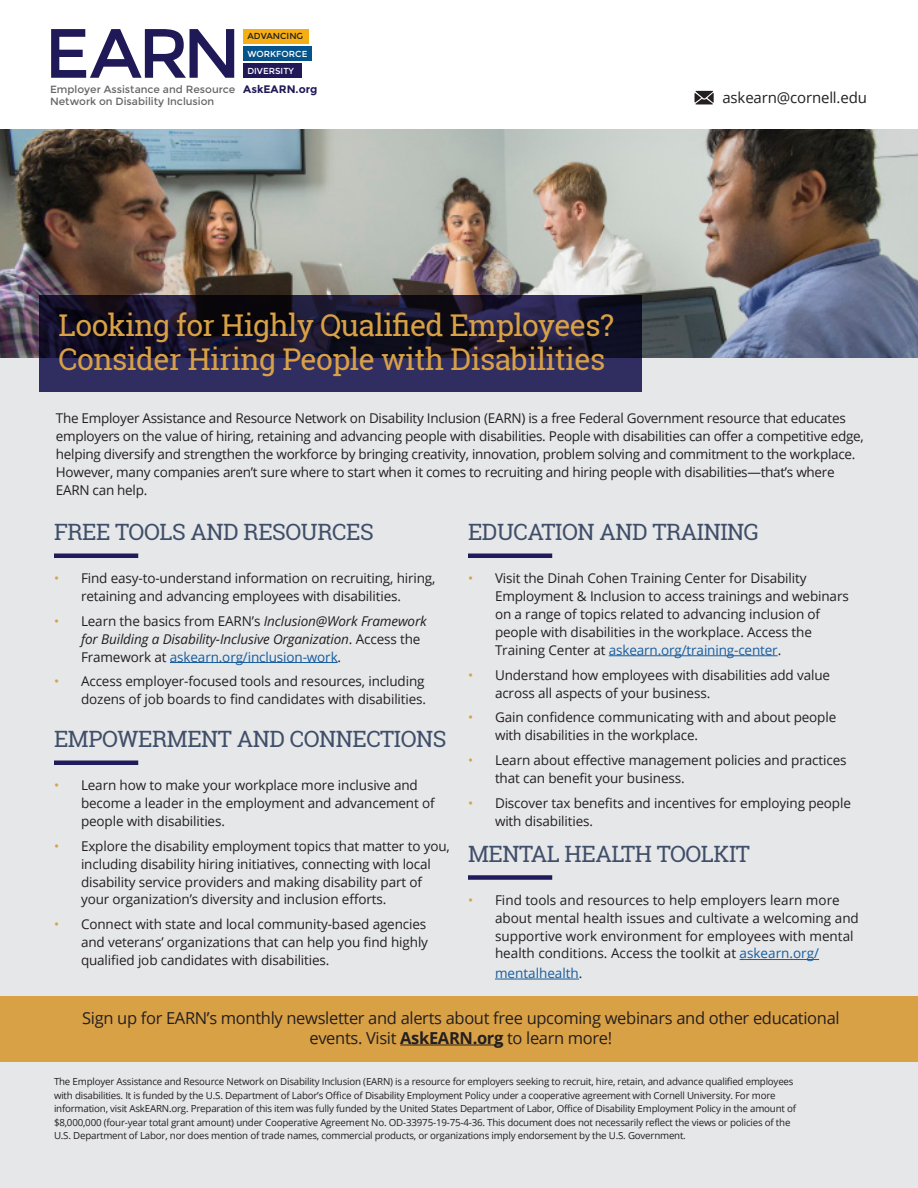
<style>
.page{position:relative;width:918px;height:1188px;background:#fff}
.page>*{position:absolute;margin:0;border:0;box-sizing:border-box;transform-origin:0 0}
.t1{font:30px "Roboto Slab";letter-spacing:-.02em;color:#d9a145}
.Heading_1{font:22.5px "Roboto Slab";letter-spacing:-.02em;color:#404f69}
.t2{font:16.5px/19.5px "Open Sans";letter-spacing:-.02em;color:#231f20;text-align:center}
.t3{font:15px "Open Sans";letter-spacing:-.01em;color:#231f20}
.t4{font:13.5px/18px "Open Sans";letter-spacing:-.01em;color:#231f20}
.t5{font:italic 13.5px/18px "Open Sans";letter-spacing:-.01em;color:#231f20}
.t6{font:13.5px "Open Sans";color:#175d9e}
.t7{font:700 10.95px "Montserrat";color:#1f1958}
.t8{font:10.5px/12.3px "Montserrat";color:#666}
.t9{font:9.75px/13.5px "Open Sans";letter-spacing:-.02em;color:#231f20}
.t10{font:8.7px/17.7px "Montserrat";color:#fff}
.s1{color:#231f20}
.s2{color:#d9a145}
.s3{color:#175d9e}
.s4{font-weight:700}
.s5{font-style:inherit}
.s6{font-style:normal;color:#d9a145}
.s7{font-style:normal}
.s8{font-style:normal;color:#175d9e}
</style>
<div class="page">
<img style="left:0;top:129px;width:918px;height:229px">
<div style="left:0;top:358px;width:918px;height:830px;background:#e6e7e9"></div>
<svg style="left:39px;top:295px;width:603px;height:97px;background:#1f1c3c"></svg>
<div style="left:243px;top:29px;width:66px;height:15px;background:#f5ae15"></div>
<div style="left:243px;top:46px;width:68px;height:15px;background:#05538b"></div>
<div style="left:243px;top:63px;width:59px;height:15px;background:#1f1958"></div>
<svg style="left:51px;top:29px;width:183px;height:49px"></svg>
<hr style="left:170px;top:662px;width:168px;height:1px;background:#175d9e">
<hr style="left:54px;top:554px;width:84px;height:4px;background:#201b5a">
<hr style="left:54px;top:761px;width:84px;height:4px;background:#201b5a">
<hr style="left:609px;top:655px;width:169px;height:1px;background:#175d9e">
<hr style="left:740px;top:959px;width:79px;height:1px;background:#175d9e">
<hr style="left:495px;top:979px;width:84px;height:1px;background:#175d9e">
<hr style="left:468px;top:554px;width:84px;height:4px;background:#201b5a">
<div style="left:468px;top:875px;width:84px;height:5px;background:#201b5a"></div>
<div style="left:0;top:997px;width:918px;height:65px;background:#d9a145"></div>
<hr style="left:400px;top:1045px;width:103px;height:1px;background:#231f20">
<svg style="left:695px;top:91px;width:18px;height:13px"></svg>
<p class="t10" style="left:247px;top:27px;width:61px"><span class="s1">ADVANCING<br></span>WORKFORCE<br>DIVERSITY</p>
<p class="t8" style="left:50px;top:83px;width:187px">Employer Assistance and Resource<br>Network on Disability Inclusion</p>
<p class="t7" style="left:243px;top:82px;width:76px">AskEARN.org</p>
<p class="t3" style="left:722px;top:87px;width:146px">askearn@cornell.edu</p>
<p class="t1" style="left:58px;top:304px;width:557px">Looking for Highly Qualified Employees?</p>
<p class="t1" style="left:58px;top:339px;width:548px">Consider Hiring People with Disabilities</p>
<p class="t4" style="left:56px;top:409px;width:809px">The Employer Assistance and Resource Network on Disability Inclusion (EARN) is a free Federal Government resource that educates employers on the value of hiring, retaining and advancing people with disabilities. People with disabilities can offer a competitive edge, helping diversify and strengthen the workforce by bringing creativity, innovation, problem solving and commitment to the workplace.<br>However, many companies aren’t sure where to start when it comes to recruiting and hiring people with disabilities—that’s where EARN can help.</p>
<p class="Heading_1" style="left:468px;top:516px;width:293px">EDUCATION AND TRAINING</p>
<p class="t4" style="left:495px;top:569px;width:355px;text-indent:-27px"><span class="s2">•</span> Visit the Dinah Cohen Training Center for Disability Employment &amp; Inclusion to access trainings and webinars on a range of topics related to advancing inclusion of people with disabilities in the workplace. Access the Training Center at <span class="s3">askearn.org/training-center</span>.</p>
<p class="t4" style="left:495px;top:665px;width:337px;text-indent:-27px"><span class="s2">•</span> Understand how employees with disabilities add value across all aspects of your business.</p>
<p class="t4" style="left:495px;top:708px;width:343px;text-indent:-27px"><span class="s2">•</span> Gain confidence communicating with and about people with disabilities in the workplace.</p>
<p class="t4" style="left:495px;top:751px;width:353px;text-indent:-27px"><span class="s2">•</span> Learn about effective management policies and practices that can benefit your business.</p>
<p class="t4" style="left:495px;top:794px;width:357px;text-indent:-27px"><span class="s2">•</span> Discover tax benefits and incentives for employing people with disabilities.</p>
<p class="Heading_1" style="left:468px;top:838px;width:284px">MENTAL HEALTH TOOLKIT</p>
<p class="t4" style="left:495px;top:890px;width:365px;text-indent:-27px"><span class="s2">•</span> Find tools and resources to help employers learn more about mental health issues and cultivate a welcoming and supportive work environment for employees with mental health conditions. Access the toolkit at <span class="s3">askearn.org/</span></p>
<p class="t6" style="left:495px;top:964px;width:89px">mentalhealth<span class="s1">.</span></p>
<p class="t2" style="left:82px;top:1008px;width:759px">Sign up for EARN’s monthly newsletter and alerts about free upcoming webinars and other educational events. Visit <span class="s4">AskEARN.org</span> to learn more!</p>
<p class="t9" style="left:54px;top:1075px;width:744px">The Employer Assistance and Resource Network on Disability Inclusion (EARN) is a resource for employers seeking to recruit, hire, retain<span class="s5">,</span> and advance qualified employees with disabilities. It is funded by the U.S. Department of Labor’s Office of Disability Employment Policy under a cooperative agreement with Cornell University. For more information, visit AskEARN.org. Preparation of this item was fully funded by the United States Department of Labor, Office of Disability Employment Policy in the amount of $8,000,000 (four<span class="s5">-</span>year total grant amount) under Cooperative Agreement No. OD-33975-19-75-4-36. This document does not necessarily reflect the views or policies of the U.S. Department of Labor, nor does mention of trade names, commercial products, or organizations imply endorsement by the U.S. Government.</p>
<p class="Heading_1" style="left:54px;top:516px;width:321px">FREE TOOLS AND RESOURCES</p>
<p class="t4" style="left:54px;top:569px;width:383px;text-align:center"><span class="s2">•</span> Find easy-to-understand information on recruiting, hiring, retaining and advancing employees with disabilities.</p>
<p class="t5" style="left:81px;top:611px;width:347px;text-indent:-27px"><span class="s6">•</span> <span class="s7">Learn the basics from EARN’s</span> Inclusion@Work Framework for Building a Disability-Inclusive Organization<span class="s7">. Access the<br>Framework at</span> <span class="s8">askearn.org/inclusion-work</span><span class="s7">.</span></p>
<p class="t4" style="left:54px;top:672px;width:374px;text-align:right"><span class="s2">•</span> Access employer-focused tools and resources, including dozens of job boards to find candidates with disabilities.</p>
<p class="Heading_1" style="left:54px;top:723px;width:394px">EMPOWERMENT AND CONNECTIONS</p>
<p class="t4" style="left:81px;top:776px;width:355px;text-indent:-27px"><span class="s2">•</span> Learn how to make your workplace more inclusive and become a leader in the employment and advancement of people with disabilities.</p>
<p class="t4" style="left:81px;top:836px;width:370px;text-indent:-27px"><span class="s2">•</span> Explore the disability employment topics that matter to you, including disability hiring initiatives, connecting with local disability service providers and making disability part of your organization’s diversity and inclusion efforts.</p>
<p class="t4" style="left:81px;top:915px;width:349px;text-indent:-27px"><span class="s2">•</span> Connect with state and local community-based agencies and veterans’ organizations that can help you find highly qualified job candidates with disabilities.</p>
</div>
